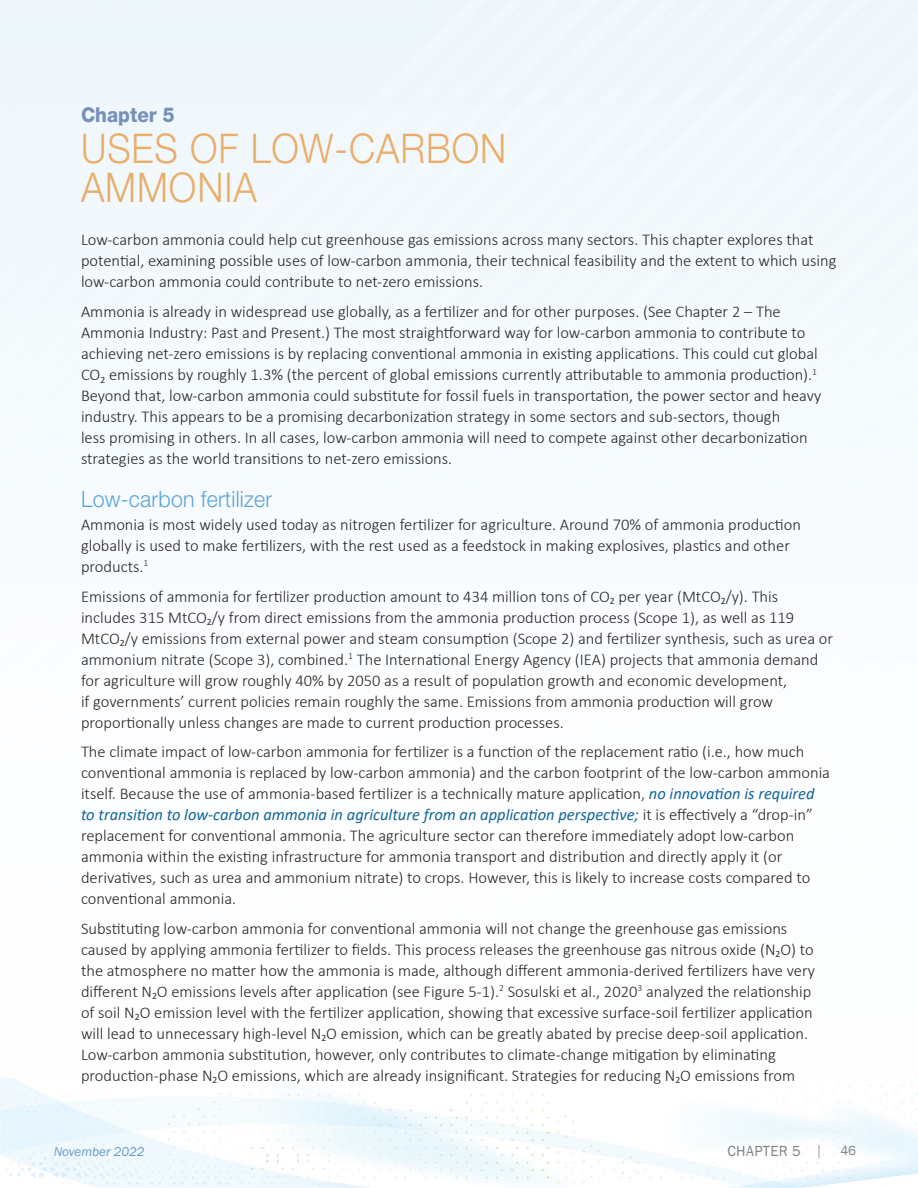
<style>
.page{position:relative;width:918px;height:1188px;background:#fff}
.page>*{position:absolute;margin:0;border:0;box-sizing:border-box;transform-origin:0 0}
._00_HEADING-00{font:300 40.95px/39px "Helvetica Neue LT Std";letter-spacing:.025em;color:#e8ae6a;scale:.9 1}
._00_Heading-03{font:300 22.5px "Helvetica Neue LT Std";letter-spacing:.01em;color:#5aa4da;scale:.95 1}
._00_Heading-01b{font:800 20.4px "Helvetica Neue LT Std";letter-spacing:.005em;color:#7591b8;scale:.91 1}
._05_text_with_GREP_s{font:300 16.5px/21px "Calibri";color:#282526}
._00_Heading-04{font:15px "Franklin Gothic";letter-spacing:.025em;color:#808285}
.t1{font:13.5px "Franklin Gothic";color:#808285}
.t2{font:italic 13.2px "Franklin Gothic";color:#669cc7}
.s1{font-weight:400;font-style:italic;color:#126699}
.s2{font-size:19.5px;color:#a8a9ad}
</style>
<div class="page">
<img style="left:0;top:1078px;width:918px;height:110px">
<p class="_00_Heading-01b" style="left:81px;top:103px;width:105px">Chapter 5</p>
<p class="_00_HEADING-00" style="left:81px;top:128px;width:474px">USES OF LOW-CARBON<br>AMMONIA</p>
<p class="_05_text_with_GREP_s" style="left:81px;top:229px;width:757px">Low-carbon ammonia could help cut greenhouse gas emissions across many sectors. This chapter explores that potential, examining possible uses of low-carbon ammonia, their technical feasibility and the extent to which using low-carbon ammonia could contribute to net-zero emissions.</p>
<p class="_05_text_with_GREP_s" style="left:81px;top:301px;width:742px">Ammonia is already in widespread use globally, as a fertilizer and for other purposes. (See Chapter 2 – The Ammonia Industry: Past and Present.) The most straightforward way for low-carbon ammonia to contribute to achieving net-zero emissions is by replacing conventional ammonia in existing applications. This could cut global CO<sub>2</sub> emissions by roughly 1.3% (the percent of global emissions currently attributable to ammonia production).<sup>1<br></sup>Beyond that, low-carbon ammonia could substitute for fossil fuels in transportation, the power sector and heavy industry. This appears to be a promising decarbonization strategy in some sectors and sub-sectors, though<br>less promising in others. In all cases, low-carbon ammonia will need to compete against other decarbonization strategies as the world transitions to net-zero emissions.</p>
<p class="_00_Heading-03" style="left:81px;top:485px;width:203px">Low-carbon fertilizer</p>
<p class="_05_text_with_GREP_s" style="left:81px;top:514px;width:722px">Ammonia is most widely used today as nitrogen fertilizer for agriculture. Around 70% of ammonia production globally is used to make fertilizers, with the rest used as a feedstock in making explosives, plastics and other products.<sup>1</sup></p>
<p class="_05_text_with_GREP_s" style="left:81px;top:585px;width:754px">Emissions of ammonia for fertilizer production amount to 434 million tons of CO<sub>2</sub> per year (MtCO<sub>2</sub>/y). This includes 315 MtCO<sub>2</sub>/y from direct emissions from the ammonia production process (Scope 1), as well as 119<br>MtCO<sub>2</sub>/y emissions from external power and steam consumption (Scope 2) and fertilizer synthesis, such as urea or ammonium nitrate (Scope 3), combined.<sup>1</sup> The International Energy Agency (IEA) projects that ammonia demand for agriculture will grow roughly 40% by 2050 as a result of population growth and economic development,<br>if governments’ current policies remain roughly the same. Emissions from ammonia production will grow proportionally unless changes are made to current production processes.</p>
<p class="_05_text_with_GREP_s" style="left:81px;top:741px;width:751px">The climate impact of low-carbon ammonia for fertilizer is a function of the replacement ratio (i.e., how much conventional ammonia is replaced by low-carbon ammonia) and the carbon footprint of the low-carbon ammonia itself. Because the use of ammonia-based fertilizer is a technically mature application, <span class="s1">no innovation is required to transition to low-carbon ammonia in agriculture from an application perspective;</span> it is effectively a “drop-in” replacement for conventional ammonia. The agriculture sector can therefore immediately adopt low-carbon ammonia within the existing infrastructure for ammonia transport and distribution and directly apply it (or derivatives, such as urea and ammonium nitrate) to crops. However, this is likely to increase costs compared to conventional ammonia.</p>
<p class="_05_text_with_GREP_s" style="left:81px;top:918px;width:736px">Substituting low-carbon ammonia for conventional ammonia will not change the greenhouse gas emissions caused by applying ammonia fertilizer to fields. This process releases the greenhouse gas nitrous oxide (N<sub>2</sub>O) to the atmosphere no matter how the ammonia is made, although different ammonia-derived fertilizers have very different N<sub>2</sub>O emissions levels after application (see Figure 5-1).<sup>2</sup> Sosulski et al., 2020<sup>3</sup> analyzed the relationship of soil N<sub>2</sub>O emission level with the fertilizer application, showing that excessive surface-soil fertilizer application will lead to unnecessary high-level N<sub>2</sub>O emission, which can be greatly abated by precise deep-soil application.<br>Low-carbon ammonia substitution, however, only contributes to climate-change mitigation by eliminating production-phase N<sub>2</sub>O emissions, which are already insignificant. Strategies for reducing N<sub>2</sub>O emissions from</p>
<p class="_00_Heading-04" style="left:727px;top:1142px;width:95px">CHAPTER 5 <span class="s2">l</span></p>
<p class="t2" style="left:54px;top:1143px;width:92px">November 2022</p>
<p class="t1" style="left:840px;top:1142px;width:17px">46</p>
</div>
